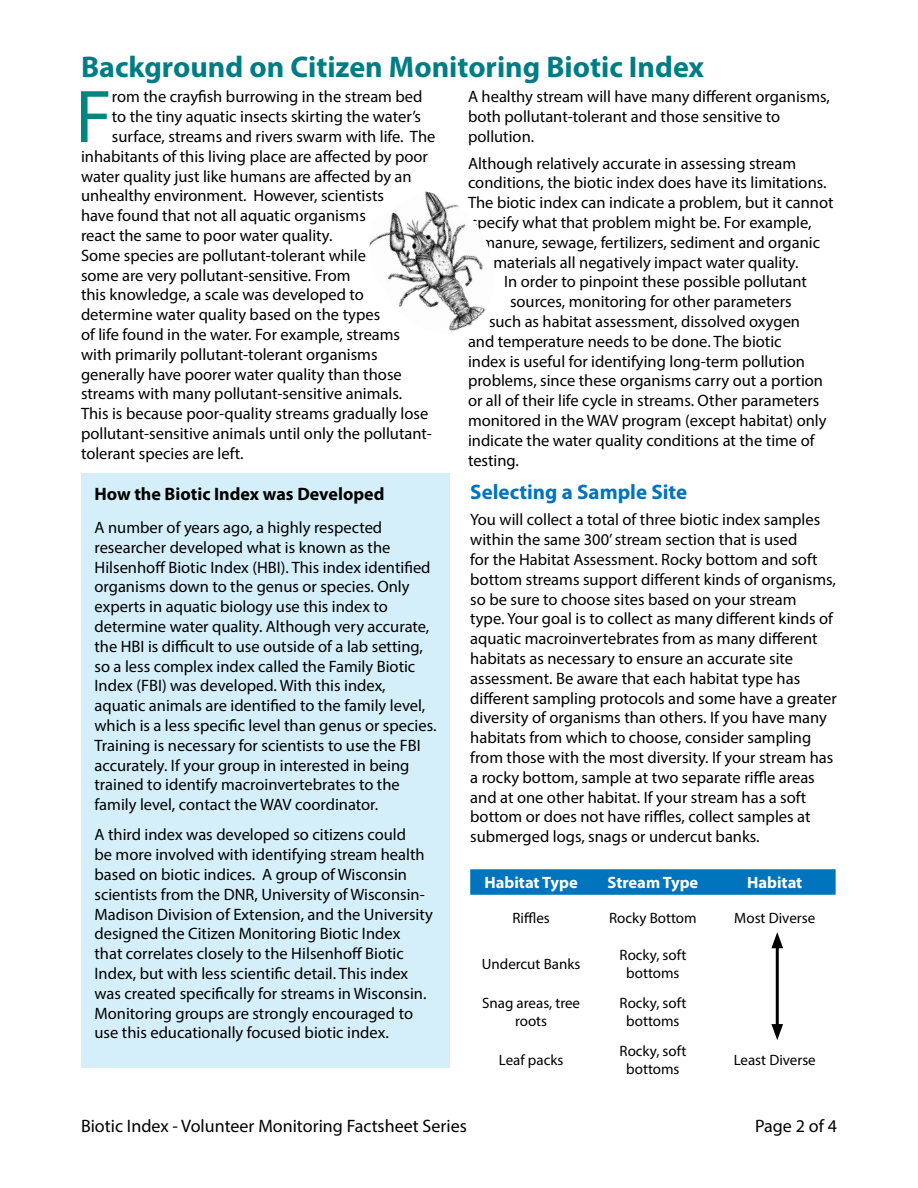
<style>
.page{position:relative;width:918px;height:1188px;background:#fff}
.page>*{position:absolute;margin:0;border:0;box-sizing:border-box;transform-origin:0 0}
.smaller_body_text{font:75.3px "Myriad Pro";color:#00867e}
.t1{font:700 30px "Myriad Pro";color:#007c85}
.t2{font:700 21px "Myriad Pro";color:#0074bc}
.t3{font:18px "Myriad Pro";color:#000}
.H3_bold{font:700 18px "Myriad Pro";color:#000}
.smaller_body_text-2{font:16.5px/19.8px "Myriad Pro";color:#000}
.t4{font:700 16.5px "Myriad Pro";color:#fff}
.t5{font:15px/18px "Myriad Pro";color:#000;text-align:center}
</style>
<div class="page">
<img style="left:369px;top:191px;width:117px;height:140px">
<div style="left:81px;top:473px;width:369px;height:595px;background:#d4eff9"></div>
<svg style="left:470px;top:869px;width:366px;height:26px;background:#0576bd"></svg>
<hr style="left:776px;top:943px;width:3px;height:87px;background:#000">
<svg style="left:771px;top:932px;width:12px;height:16px"></svg>
<svg style="left:771px;top:1024px;width:12px;height:16px"></svg>
<h2 class="t1" style="left:81px;top:47px;width:625px">Background on Citizen Monitoring Biotic Index</h2>
<p class="smaller_body_text" style="left:75px;top:70px;width:38px">F</p>
<p class="smaller_body_text-2" style="left:112px;top:87px;width:312px">rom the crayfish burrowing in the stream bed</p>
<p class="smaller_body_text-2" style="left:468px;top:87px;width:363px">A healthy stream will have many different organisms, both pollutant-tolerant and those sensitive to pollution.</p>
<p class="smaller_body_text-2" style="left:468px;top:153px;width:330px">Although relatively accurate in assessing stream</p>
<p class="smaller_body_text-2" style="left:468px;top:173px;width:360px">conditions, the biotic index does have its limitations.</p>
<p class="smaller_body_text-2" style="left:468px;top:192px;width:367px">The biotic index can indicate a problem, but it cannot</p>
<p class="smaller_body_text-2" style="left:471px;top:212px;width:342px">specify what that problem might be. For example,</p>
<p class="smaller_body_text-2" style="left:482px;top:232px;width:340px">manure, sewage, fertilizers, sediment and organic</p>
<p class="smaller_body_text-2" style="left:494px;top:252px;width:307px">materials all negatively impact water quality.</p>
<p class="smaller_body_text-2" style="left:504px;top:272px;width:305px">In order to pinpoint these possible pollutant</p>
<p class="smaller_body_text-2" style="left:510px;top:291px;width:283px">sources, monitoring for other parameters</p>
<p class="smaller_body_text-2" style="left:489px;top:311px;width:313px">such as habitat assessment, dissolved oxygen</p>
<p class="smaller_body_text-2" style="left:468px;top:331px;width:315px">and temperature needs to be done. The biotic</p>
<p class="smaller_body_text-2" style="left:468px;top:351px;width:339px">index is useful for identifying long-term pollution</p>
<p class="smaller_body_text-2" style="left:468px;top:371px;width:357px">problems, since these organisms carry out a portion</p>
<p class="smaller_body_text-2" style="left:468px;top:390px;width:353px">or all of their life cycle in streams. Other parameters</p>
<p class="smaller_body_text-2" style="left:468px;top:410px;width:360px">monitored in the WAV program (except habitat) only</p>
<p class="smaller_body_text-2" style="left:468px;top:430px;width:348px">indicate the water quality conditions at the time of</p>
<p class="smaller_body_text-2" style="left:468px;top:450px;width:53px">testing.</p>
<h3 class="t2" style="left:470px;top:478px;width:218px">Selecting a Sample Site</h3>
<p class="smaller_body_text-2" style="left:470px;top:510px;width:368px">You will collect a total of three biotic index samples within the same 300’ stream section that is used<br>for the Habitat Assessment. Rocky bottom and soft bottom streams support different kinds of organisms, so be sure to choose sites based on your stream<br>type. Your goal is to collect as many different kinds of aquatic macroinvertebrates from as many different habitats as necessary to ensure an accurate site assessment. Be aware that each habitat type has different sampling protocols and some have a greater diversity of organisms than others. If you have many habitats from which to choose, consider sampling from those with the most diversity. If your stream has a rocky bottom, sample at two separate riffle areas and at one other habitat. If your stream has a soft bottom or does not have riffles, collect samples at submerged logs, snags or undercut banks.</p>
<p class="smaller_body_text-2" style="left:112px;top:106px;width:311px">to the tiny aquatic insects skirting the water’s</p>
<p class="smaller_body_text-2" style="left:112px;top:126px;width:325px">surface, streams and rivers swarm with life. The</p>
<p class="smaller_body_text-2" style="left:81px;top:146px;width:349px">inhabitants of this living place are affected by poor</p>
<p class="smaller_body_text-2" style="left:81px;top:166px;width:332px">water quality just like humans are affected by an</p>
<p class="smaller_body_text-2" style="left:81px;top:186px;width:305px">unhealthy environment. However, scientists</p>
<p class="smaller_body_text-2" style="left:81px;top:205px;width:286px">have found that not all aquatic organisms</p>
<p class="smaller_body_text-2" style="left:81px;top:225px;width:253px">react the same to poor water quality.</p>
<p class="smaller_body_text-2" style="left:81px;top:245px;width:287px">Some species are pollutant-tolerant while</p>
<p class="smaller_body_text-2" style="left:81px;top:265px;width:271px">some are very pollutant-sensitive. From</p>
<p class="smaller_body_text-2" style="left:81px;top:285px;width:284px">this knowledge, a scale was developed to</p>
<p class="smaller_body_text-2" style="left:81px;top:304px;width:301px">determine water quality based on the types</p>
<p class="smaller_body_text-2" style="left:81px;top:324px;width:321px">of life found in the water. For example, streams</p>
<p class="smaller_body_text-2" style="left:81px;top:344px;width:298px">with primarily pollutant-tolerant organisms</p>
<p class="smaller_body_text-2" style="left:81px;top:364px;width:322px">generally have poorer water quality than those</p>
<p class="smaller_body_text-2" style="left:81px;top:384px;width:323px">streams with many pollutant-sensitive animals.</p>
<p class="smaller_body_text-2" style="left:81px;top:403px;width:349px">This is because poor-quality streams gradually lose</p>
<p class="smaller_body_text-2" style="left:81px;top:423px;width:353px">pollutant-sensitive animals until only the pollutant-</p>
<p class="smaller_body_text-2" style="left:81px;top:443px;width:164px">tolerant species are left.</p>
<p class="H3_bold" style="left:94px;top:482px;width:291px">How the Biotic Index was Developed</p>
<p class="smaller_body_text-2" style="left:94px;top:517px;width:343px">A number of years ago, a highly respected researcher developed what is known as the Hilsenhoff Biotic Index (HBI). This index identified organisms down to the genus or species. Only experts in aquatic biology use this index to determine water quality. Although very accurate, the HBI is difficult to use outside of a lab setting, so a less complex index called the Family Biotic Index (FBI) was developed. With this index, aquatic animals are identified to the family level, which is a less specific level than genus or species.<br>Training is necessary for scientists to use the FBI accurately. If your group in interested in being trained to identify macroinvertebrates to the family level, contact the WAV coordinator.</p>
<p class="smaller_body_text-2" style="left:94px;top:825px;width:340px">A third index was developed so citizens could<br>be more involved with identifying stream health based on biotic indices. A group of Wisconsin scientists from the DNR, University of Wisconsin-Madison Division of Extension, and the University designed the Citizen Monitoring Biotic Index<br>that correlates closely to the Hilsenhoff Biotic Index, but with less scientific detail. This index was created specifically for streams in Wisconsin.<br>Monitoring groups are strongly encouraged to use this educationally focused biotic index.</p>
<p class="t4" style="left:484px;top:871px;width:95px">Habitat Type</p>
<p class="t4" style="left:608px;top:871px;width:92px">Stream Type</p>
<p class="t4" style="left:747px;top:871px;width:57px">Habitat</p>
<p class="t5" style="left:512px;top:909px;width:39px">Riffles</p>
<p class="t5" style="left:609px;top:909px;width:89px">Rocky Bottom</p>
<p class="t5" style="left:734px;top:909px;width:82px">Most Diverse</p>
<p class="t5" style="left:482px;top:955px;width:100px">Undercut Banks</p>
<p class="t5" style="left:620px;top:946px;width:68px">Rocky, soft bottoms</p>
<p class="t5" style="left:482px;top:993px;width:100px">Snag areas, tree roots</p>
<p class="t5" style="left:620px;top:993px;width:68px">Rocky, soft bottoms</p>
<p class="t5" style="left:499px;top:1050px;width:66px">Leaf packs</p>
<p class="t5" style="left:620px;top:1041px;width:68px">Rocky, soft bottoms</p>
<p class="t5" style="left:734px;top:1050px;width:84px">Least Diverse</p>
<p class="t3" style="left:81px;top:1115px;width:387px">Biotic Index - Volunteer Monitoring Factsheet Series</p>
<p class="t3" style="left:755px;top:1115px;width:83px">Page 2 of 4</p>
</div>
